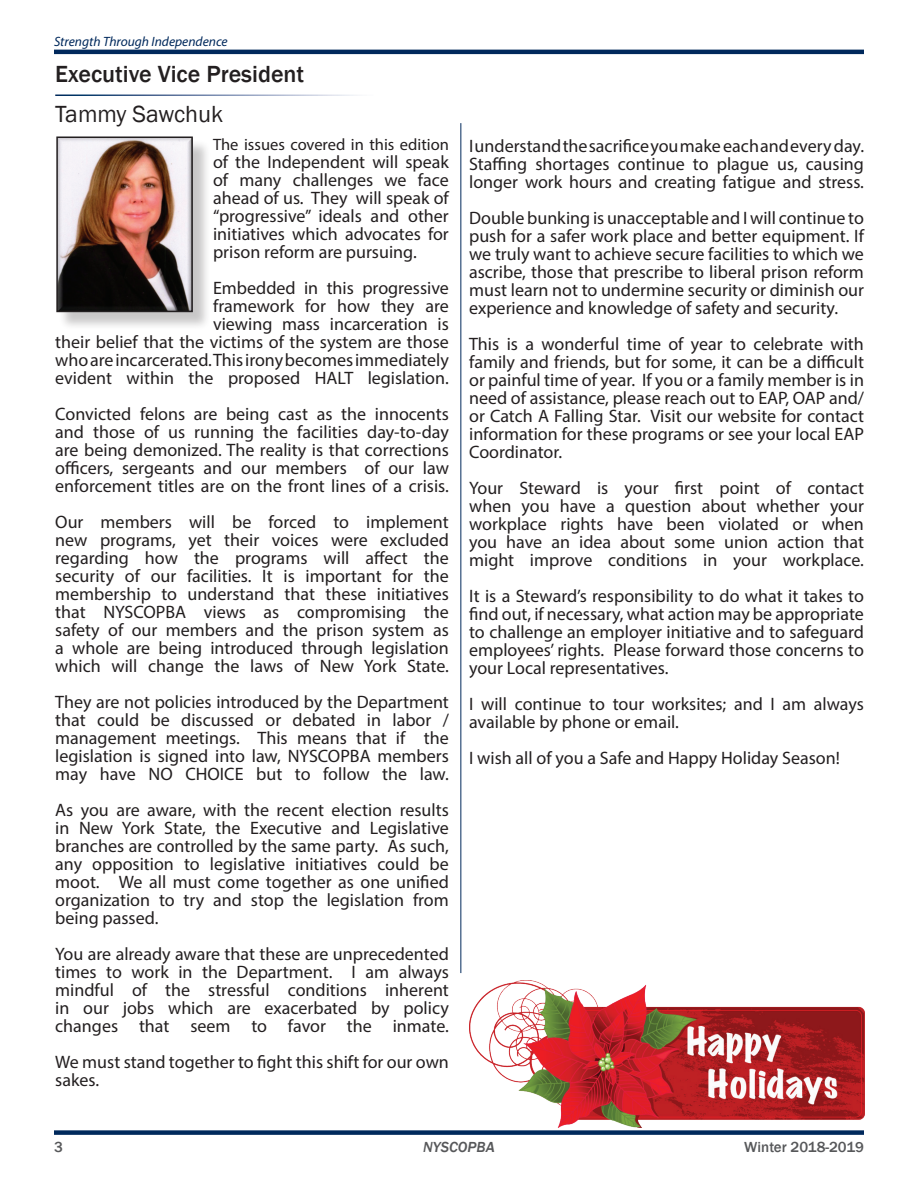
<style>
.page{position:relative;width:918px;height:1188px;background:#fff}
.page>*{position:absolute;margin:0;border:0;box-sizing:border-box;transform-origin:0 0}
.t1{font:500 24px "Franklin Gothic";color:#231f20}
.t2{font:24px "Franklin Gothic";color:#231f20}
.t3{font:18px/18px "Myriad Pro";color:#231f20;text-align:justify}
.t4{font:16.5px "Myriad Pro";color:#231f20}
.t5{font:500 15px "Franklin Gothic";color:#57585a}
.t6{font:italic 500 15px "Franklin Gothic";color:#57585a}
.t7{font:italic 13.5px "Myriad Pro";color:#00295c}
</style>
<div class="page">
<hr style="left:54px;top:50px;width:810px;height:4px;background:#00295c">
<div style="left:54px;top:1130px;width:810px;height:5px;background:#00295c"></div>
<div style="left:59px;top:139px;width:152px;height:192px;background:#231f20;opacity:.25"></div>
<img style="left:59px;top:139px;width:131px;height:170px">
<div style="left:56px;top:136px;width:137px;height:176px;border:2px solid #231f20"></div>
<hr style="left:461px;top:123px;width:1px;height:850px;background:#00295c">
<img style="left:469px;top:981px;width:396px;height:147px">
<p class="t7" style="left:54px;top:33px;width:175px">Strength Through Independence</p>
<h1 class="t1" style="left:55px;top:59px;width:251px">Executive Vice President</h1>
<h1 class="t2" style="left:55px;top:99px;width:170px">Tammy Sawchuk</h1>
<p class="t4" style="left:213px;top:135px;width:237px">The issues covered in this edition</p>
<p class="t3" style="left:213px;top:153px;width:237px">of the Independent will speak of many challenges we face ahead of us. They will speak of “progressive” ideals and other initiatives which advocates for prison reform are pursuing.</p>
<p class="t3" style="left:55px;top:279px;width:395px;text-align:right">Embedded in this progressive<br>framework for how they are<br>viewing mass incarceration is<br>their belief that the victims of the system are those who are incarcerated. This irony becomes immediately evident within the proposed HALT legislation.</p>
<p class="t3" style="left:55px;top:405px;width:395px">Convicted felons are being cast as the innocents and those of us running the facilities day-to-day are being demonized. The reality is that corrections officers, sergeants and our members of our law enforcement titles are on the front lines of a crisis.</p>
<p class="t3" style="left:55px;top:513px;width:395px">Our members will be forced to implement new programs, yet their voices were excluded regarding how the programs will affect the security of our facilities. It is important for the membership to understand that these initiatives that NYSCOPBA views as compromising the safety of our members and the prison system as a whole are being introduced through legislation which will change the laws of New York State.</p>
<p class="t3" style="left:55px;top:693px;width:395px">They are not policies introduced by the Department that could be discussed or debated in labor / management meetings. This means that if the legislation is signed into law, NYSCOPBA members may have NO CHOICE but to follow the law.</p>
<p class="t3" style="left:55px;top:801px;width:395px">As you are aware, with the recent election results in New York State, the Executive and Legislative branches are controlled by the same party. As such, any opposition to legislative initiatives could be moot. We all must come together as one unified organization to try and stop the legislation from being passed.</p>
<p class="t3" style="left:55px;top:945px;width:395px">You are already aware that these are unprecedented times to work in the Department. I am always mindful of the stressful conditions inherent in our jobs which are exacerbated by policy changes that seem to favor the inmate.</p>
<p class="t3" style="left:55px;top:1053px;width:395px">We must stand together to fight this shift for our own sakes.</p>
<p class="t3" style="left:469px;top:136px;width:396px">I understand the sacrifice you make each and every day.<br>Staffing shortages continue to plague us, causing longer work hours and creating fatigue and stress.</p>
<p class="t3" style="left:469px;top:208px;width:396px">Double bunking is unacceptable and I will continue to push for a safer work place and better equipment. If we truly want to achieve secure facilities to which we ascribe, those that prescribe to liberal prison reform must learn not to undermine security or diminish our experience and knowledge of safety and security.</p>
<p class="t3" style="left:469px;top:334px;width:396px">This is a wonderful time of year to celebrate with family and friends, but for some, it can be a difficult or painful time of year. If you or a family member is in need of assistance, please reach out to EAP, OAP and/ or Catch A Falling Star. Visit our website for contact information for these programs or see your local EAP Coordinator.</p>
<p class="t3" style="left:469px;top:478px;width:396px">Your Steward is your first point of contact when you have a question about whether your workplace rights have been violated or when you have an idea about some union action that might improve conditions in your workplace.</p>
<p class="t3" style="left:469px;top:586px;width:396px">It is a Steward’s responsibility to do what it takes to find out, if necessary, what action may be appropriate to challenge an employer initiative and to safeguard employees’ rights. Please forward those concerns to your Local representatives.</p>
<p class="t3" style="left:469px;top:694px;width:396px">I will continue to tour worksites; and I am always available by phone or email.</p>
<p class="t3" style="left:469px;top:748px;width:372px">I wish all of you a Safe and Happy Holiday Season!</p>
<p class="t5" style="left:54px;top:1138px;width:10px">3</p>
<p class="t6" style="left:423px;top:1138px;width:73px">NYSCOPBA</p>
<p class="t5" style="left:744px;top:1138px;width:121px">Winter 2018-2019</p>
</div>
